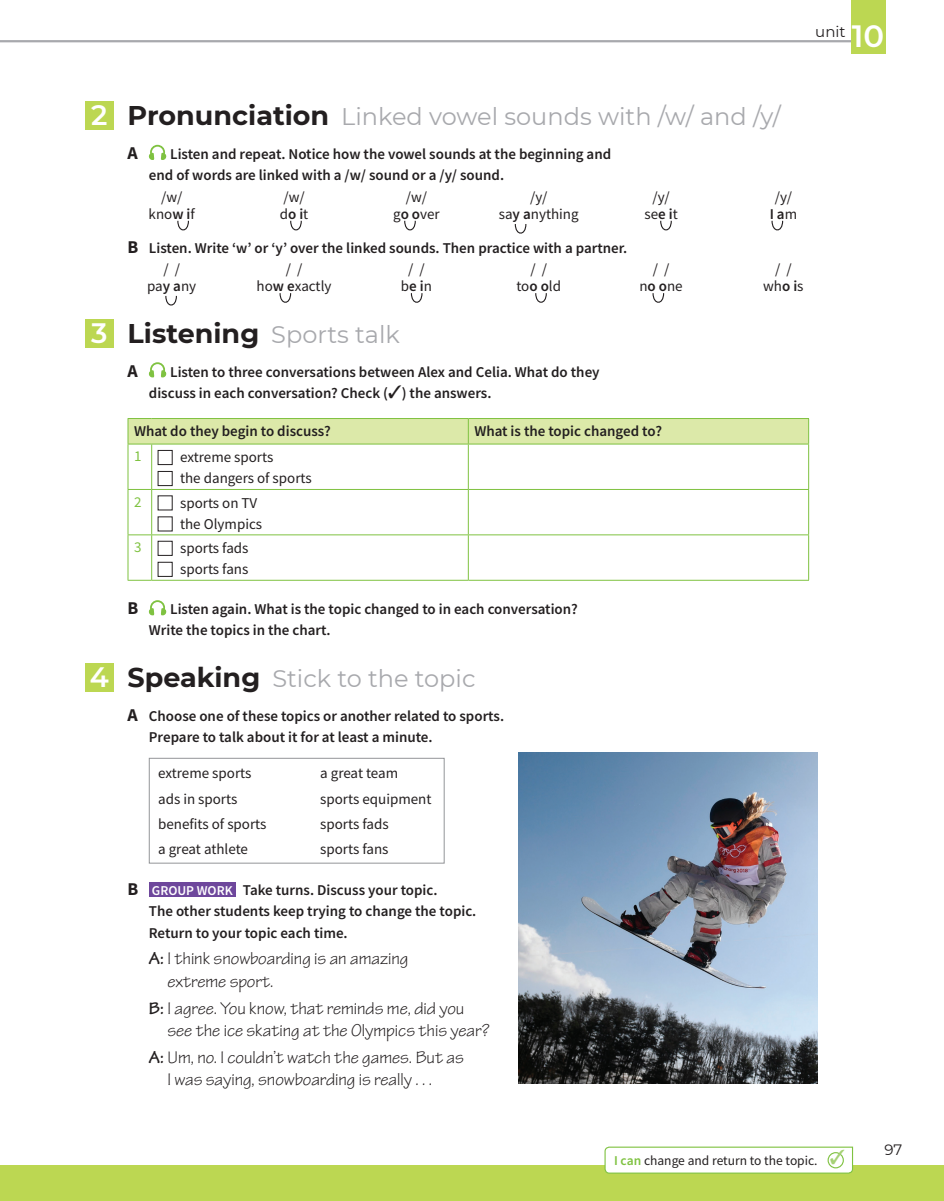
<style>
.page{position:relative;width:944px;height:1201px;background:#fff}
.page>*{position:absolute;margin:0;border:0;box-sizing:border-box;transform-origin:0 0}
.t1{font:600 30.75px "Montserrat";color:#fff}
.t2{font:24px "Montserrat";color:#a8a9ad}
.t3{font:18px/22.5px "Tekton Pro";color:#231f20}
.t4{font:700 18px "Source Sans Pro";color:#231f20}
.t5{font:600 15px/21px "Source Sans Pro";color:#231f20}
.t6{font:15px/21px "Source Sans Pro";color:#231f20}
.t7{font:15px "Montserrat";color:#231f20}
.t8{font:15px "Source Sans Pro";color:#7fc241}
.t9{font:13.5px "Source Sans Pro";color:#231f20}
.s1{font-weight:600;font-size:28.05px;color:#fff}
.s2{font-weight:700;font-size:27px;color:#231f20}
.s3{font-weight:600}
.s4{font-weight:400}
.s5{font-weight:700;font-size:18px}
.s6{font-size:13.5px;color:#fff}
.s7{font-weight:700}
.s8{font-weight:600;color:#7fc241}
.s9{color:#a6d176}
</style>
<div class="page">
<hr style="left:0;top:40px;width:870px;height:2px;background:#a8a9ad">
<div style="left:0;top:1165px;width:944px;height:35px;background:#bcd752"></div>
<div style="left:850px;top:0;width:35px;height:54px;background:#bcd752"></div>
<div style="left:85px;top:101px;width:28px;height:29px;background:#bcd752"></div>
<svg style="left:148px;top:144px;width:19px;height:16px"></svg>
<div style="left:85px;top:319px;width:28px;height:28px;background:#bcd752"></div>
<svg style="left:148px;top:362px;width:19px;height:16px"></svg>
<hr style="left:128px;top:444px;width:1px;height:45px;background:#7fc241">
<hr style="left:128px;top:489px;width:1px;height:45px;background:#7fc241">
<hr style="left:128px;top:535px;width:1px;height:44px;background:#7fc241">
<div style="left:128px;top:418px;width:681px;height:26px;background:#dce9a9"></div>
<hr style="left:152px;top:443px;width:316px;height:1px;background:#7fc241">
<hr style="left:468px;top:443px;width:341px;height:1px;background:#7fc241">
<hr style="left:151px;top:444px;width:1px;height:45px;background:#7fc241">
<hr style="left:468px;top:444px;width:1px;height:45px;background:#7fc241">
<hr style="left:808px;top:444px;width:1px;height:45px;background:#7fc241">
<hr style="left:151px;top:489px;width:1px;height:45px;background:#7fc241">
<hr style="left:468px;top:489px;width:1px;height:45px;background:#7fc241">
<hr style="left:808px;top:489px;width:1px;height:45px;background:#7fc241">
<hr style="left:151px;top:535px;width:1px;height:44px;background:#7fc241">
<hr style="left:468px;top:535px;width:1px;height:44px;background:#7fc241">
<hr style="left:808px;top:535px;width:1px;height:44px;background:#7fc241">
<svg style="left:129px;top:489px;width:23px;height:1px"></svg>
<hr style="left:152px;top:489px;width:316px;height:1px;background:#7fc241">
<hr style="left:468px;top:489px;width:341px;height:1px;background:#7fc241">
<svg style="left:128px;top:534px;width:24px;height:1px"></svg>
<hr style="left:152px;top:534px;width:316px;height:1px;background:#7fc241">
<hr style="left:468px;top:534px;width:341px;height:1px;background:#7fc241">
<svg style="left:128px;top:579px;width:24px;height:1px"></svg>
<hr style="left:152px;top:579px;width:316px;height:1px;background:#7fc241">
<hr style="left:468px;top:579px;width:341px;height:1px;background:#7fc241">
<div style="left:158px;top:450px;width:14px;height:15px;border:1px solid #231f20"></div>
<div style="left:158px;top:471px;width:14px;height:15px;border:1px solid #231f20"></div>
<svg style="left:148px;top:600px;width:19px;height:16px"></svg>
<div style="left:85px;top:662px;width:28px;height:29px;background:#bcd752"></div>
<div style="left:149px;top:757px;width:295px;height:106px;border:1px solid #939598"></div>
<div style="left:149px;top:882px;width:86px;height:14px;background:#6e479c"></div>
<svg style="left:177px;top:220px;width:12px;height:11px"></svg>
<svg style="left:290px;top:220px;width:12px;height:11px"></svg>
<svg style="left:404px;top:220px;width:12px;height:11px"></svg>
<svg style="left:514px;top:224px;width:13px;height:10px"></svg>
<svg style="left:660px;top:220px;width:12px;height:11px"></svg>
<svg style="left:771px;top:220px;width:12px;height:11px"></svg>
<svg style="left:165px;top:295px;width:12px;height:11px"></svg>
<svg style="left:279px;top:293px;width:13px;height:10px"></svg>
<svg style="left:410px;top:293px;width:13px;height:10px"></svg>
<svg style="left:535px;top:293px;width:12px;height:10px"></svg>
<svg style="left:652px;top:293px;width:12px;height:10px"></svg>
<img style="left:518px;top:752px;width:299px;height:330px">
<svg style="left:604px;top:1146px;width:249px;height:27px"></svg>
<svg style="left:828px;top:1152px;width:15px;height:15px"></svg>
<div style="left:827px;top:1151px;width:16px;height:16px;border:1px solid #7fc241;border-radius:50%"></div>
<h1 class="t1" style="left:851px;top:15px;width:34px">10</h1>
<p class="t7" style="left:815px;top:21px;width:32px">unit</p>
<h2 class="t2" style="left:91px;top:100px;width:691px"><span class="s1">2</span> <span class="s2">Pronunciation</span> Linked vowel sounds with /w/ and /y/</h2>
<p class="t4" style="left:128px;top:141px;width:12px">A</p>
<p class="t5" style="left:149px;top:143px;width:464px;text-indent:21px">Listen and repeat. Notice how the vowel sounds at the beginning and end of words are linked with a /w/ sound or a /y/ sound.</p>
<p class="t6" style="left:161px;top:186px;width:23px">/w/</p>
<p class="t6" style="left:283px;top:186px;width:23px">/w/</p>
<p class="t6" style="left:406px;top:186px;width:23px">/w/</p>
<p class="t6" style="left:530px;top:186px;width:19px">/y/</p>
<p class="t6" style="left:652px;top:186px;width:19px">/y/</p>
<p class="t6" style="left:774px;top:186px;width:19px">/y/</p>
<p class="t6" style="left:149px;top:203px;width:48px">kno<span class="s3">w i</span>f</p>
<p class="t6" style="left:280px;top:203px;width:30px">d<span class="s3">o i</span>t</p>
<p class="t6" style="left:393px;top:203px;width:48px">g<span class="s3">o o</span>ver</p>
<p class="t6" style="left:499px;top:203px;width:81px">sa<span class="s3">y a</span>nything</p>
<p class="t6" style="left:644px;top:203px;width:35px">se<span class="s3">e i</span>t</p>
<p class="t5" style="left:769px;top:203px;width:29px">I a<span class="s4">m</span></p>
<p class="t5" style="left:163px;top:237px;width:465px;line-height:21.5px;text-indent:-36px"><span class="s5">B</span> Listen. Write ‘w’ or ‘y’ over the linked sounds. Then practice with a partner. <span class="s4">/ /</span></p>
<p class="t6" style="left:286px;top:258px;width:18px">/ /</p>
<p class="t6" style="left:408px;top:258px;width:18px">/ /</p>
<p class="t6" style="left:530px;top:258px;width:18px">/ /</p>
<p class="t6" style="left:652px;top:258px;width:18px">/ /</p>
<p class="t6" style="left:775px;top:258px;width:18px">/ /</p>
<p class="t6" style="left:147px;top:276px;width:51px">pa<span class="s3">y a</span>ny</p>
<p class="t6" style="left:257px;top:276px;width:76px">ho<span class="s3">w e</span>xactly</p>
<p class="t6" style="left:401px;top:276px;width:33px">b<span class="s3">e i</span>n</p>
<p class="t6" style="left:516px;top:276px;width:46px">to<span class="s3">o o</span>ld</p>
<p class="t6" style="left:639px;top:276px;width:45px">n<span class="s3">o o</span>ne</p>
<p class="t6" style="left:763px;top:276px;width:42px">wh<span class="s3">o i</span>s</p>
<h2 class="t2" style="left:91px;top:317px;width:310px"><span class="s1">3</span> <span class="s2">Listening</span> Sports talk</h2>
<p class="t4" style="left:128px;top:358px;width:12px">A</p>
<p class="t5" style="left:149px;top:361px;width:452px;text-indent:21px">Listen to three conversations between Alex and Celia. What do they discuss in each conversation? Check (✓) the answers.</p>
<p class="t5" style="left:134px;top:420px;width:198px">What do they begin to discuss?</p>
<p class="t5" style="left:474px;top:420px;width:189px">What is the topic changed to?</p>
<p class="t8" style="left:134px;top:446px;width:9px">1</p>
<p class="t6" style="left:180px;top:447px;width:133px">extreme sports<br>the dangers of sports</p>
<p class="t8" style="left:134px;top:492px;width:9px">2</p>
<p class="t6" style="left:180px;top:492px;width:84px">sports on TV the Olympics</p>
<p class="t8" style="left:134px;top:537px;width:9px">3</p>
<p class="t6" style="left:180px;top:537px;width:70px">sports fads sports fans</p>
<p class="t4" style="left:128px;top:596px;width:12px">B</p>
<p class="t5" style="left:149px;top:598px;width:430px;text-indent:21px">Listen again. What is the topic changed to in each conversation?<br>Write the topics in the chart.</p>
<h2 class="t2" style="left:90px;top:661px;width:387px"><span class="s1">4</span> <span class="s2">Speaking</span> Stick to the topic</h2>
<p class="t5" style="left:149px;top:704px;width:357px;text-indent:-21px"><span class="s5">A</span> Choose one of these topics or another related to sports.<br>Prepare to talk about it for at least a minute.</p>
<p class="t6" style="left:158px;top:762px;width:95px">extreme sports</p>
<p class="t6" style="left:320px;top:762px;width:79px">a great team</p>
<p class="t6" style="left:158px;top:787px;width:81px">ads in sports</p>
<p class="t6" style="left:320px;top:787px;width:113px">sports equipment</p>
<p class="t6" style="left:158px;top:813px;width:110px">benefits of sports</p>
<p class="t6" style="left:320px;top:813px;width:70px">sports fads</p>
<p class="t6" style="left:158px;top:838px;width:91px">a great athlete</p>
<p class="t6" style="left:320px;top:838px;width:70px">sports fans</p>
<p class="t5" style="left:149px;top:879px;width:329px;text-indent:-21px"><span class="s5">B</span> <span class="s6">GROUP WORK</span> Take turns. Discuss your topic.<br>The other students keep trying to change the topic.<br>Return to your topic each time.</p>
<p class="t3" style="left:167px;top:947px;width:242px;text-indent:-19px"><span class="s7">A:</span> I think snowboarding is an amazing extreme sport.</p>
<p class="t3" style="left:167px;top:996px;width:323px;text-indent:-19px"><span class="s7">B:</span> I agree. You know, that reminds me, did you see the ice skating at the Olympics this year?</p>
<p class="t3" style="left:167px;top:1046px;width:298px;text-indent:-19px"><span class="s7">A:</span> Um, no. I couldn’t watch the games. But as<br>I was saying, snowboarding is really . . .</p>
<p class="t9" style="left:614px;top:1151px;width:233px"><span class="s8">I can</span> change and return to the topic. <span class="s9">✓</span></p>
<p class="t7" style="left:884px;top:1139px;width:19px">97</p>
</div>
